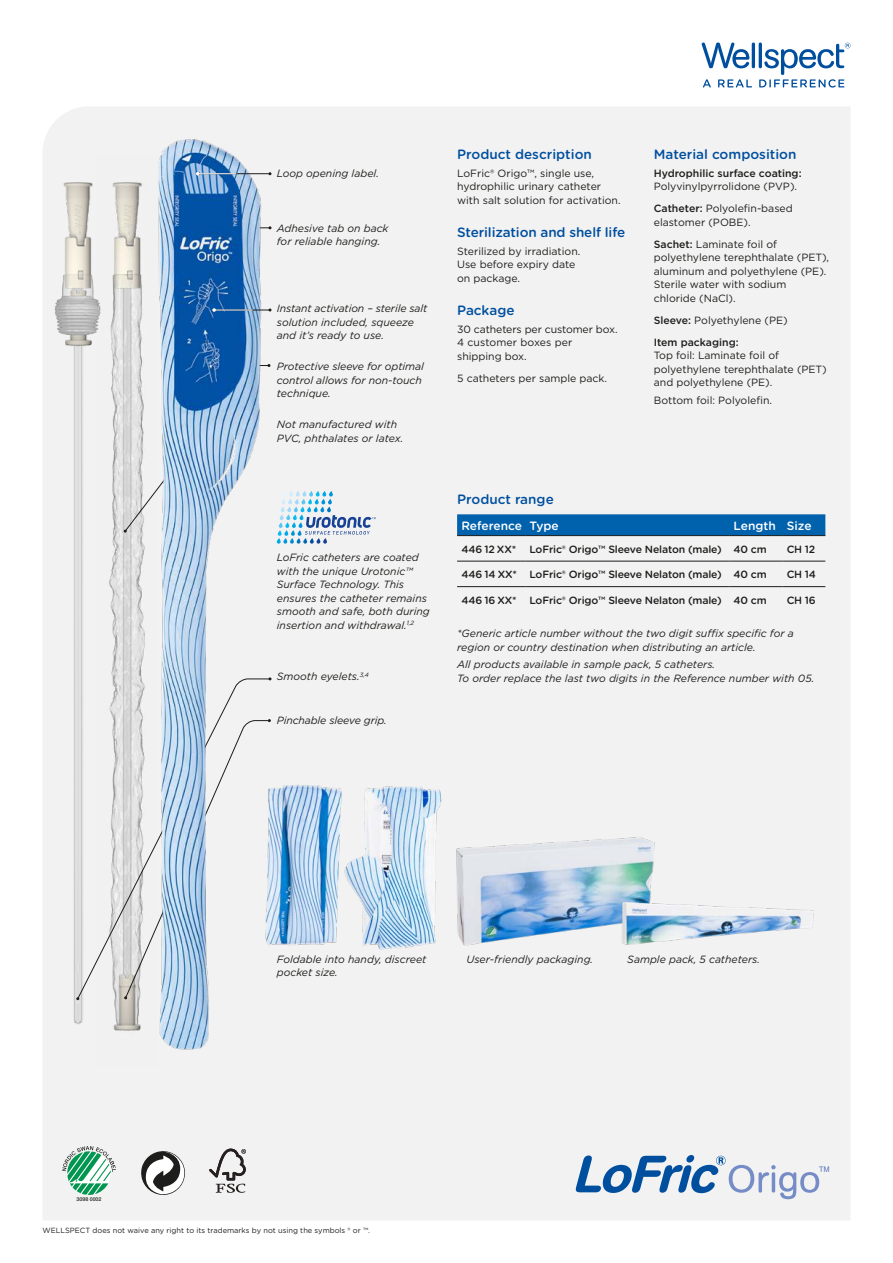
<style>
.page{position:relative;width:893px;height:1263px;background:#fff}
.page>*{position:absolute;margin:0;border:0;box-sizing:border-box;transform-origin:0 0}
.Product_sheet_-_subheader{font:500 13.5px "Gotham Rounded";color:#004f9f}
.Product_sheet_-_table_header{font:500 12px "Gotham Rounded";color:#fff}
.Product_sheet_-_features{font:italic 10.5px/13.5px "Gotham";color:#1d1d1b}
.Product_sheet_-_body_copy{font:10.5px/13.5px "Gotham";color:#1d1d1b}
.Product_sheet_-_table_body{font:500 10.5px "Gotham Rounded";letter-spacing:-.015em;color:#1d1d1b}
.Product_sheet_-_body_copy-2{font:500 10.5px/13.5px "Gotham";color:#1d1d1b}
.Italic{font:italic 10.5px "Gotham";color:#1d1d1b}
.t1{font:7.5px "Gotham Rounded";color:#1d1d1b}
.t2{font:500 5.25px "Helvetica Neue LT Std";color:#1d1d1b}
.s1{font-weight:400}
.s2{font-weight:500}
</style>
<div class="page">
<div style="left:43px;top:107px;width:807px;height:1113px;background:#f2f2f2"></div>
<img style="left:110px;top:155px;width:47px;height:911px">
<img style="left:49px;top:155px;width:61px;height:911px">
<svg style="left:77px;top:678px;width:193px;height:321px"></svg>
<svg style="left:124px;top:719px;width:147px;height:280px"></svg>
<svg style="left:124px;top:364px;width:146px;height:169px"></svg>
<hr style="left:199px;top:228px;width:71px;height:1px;background:#1d1d1b">
<svg style="left:576px;top:1155px;width:253px;height:44px"></svg>
<img style="left:147px;top:137px;width:118px;height:915px">
<svg style="left:62px;top:1146px;width:54px;height:49px"></svg>
<svg style="left:141px;top:1151px;width:44px;height:44px"></svg>
<svg style="left:209px;top:1148px;width:37px;height:45px"></svg>
<svg style="left:702px;top:43px;width:148px;height:45px"></svg>
<img style="left:264px;top:782px;width:82px;height:165px">
<img style="left:341px;top:783px;width:103px;height:172px">
<hr style="left:199px;top:173px;width:71px;height:1px;background:#1d1d1b">
<hr style="left:198px;top:173px;width:38px;height:1px;background:#fff">
<svg style="left:196px;top:172px;width:4px;height:4px"></svg>
<img style="left:424px;top:804px;width:254px;height:160px">
<img style="left:615px;top:846px;width:204px;height:106px">
<hr style="left:214px;top:310px;width:56px;height:1px;background:#1d1d1b">
<hr style="left:214px;top:310px;width:39px;height:1px;background:#fff">
<svg style="left:212px;top:308px;width:4px;height:4px"></svg>
<div style="left:457px;top:514px;width:368px;height:21px;background:#0061ad"></div>
<hr style="left:457px;top:535px;width:68px;height:1px;background:#1d1d1b">
<hr style="left:525px;top:535px;width:204px;height:1px;background:#1d1d1b">
<hr style="left:729px;top:535px;width:53px;height:1px;background:#1d1d1b">
<hr style="left:782px;top:535px;width:43px;height:1px;background:#1d1d1b">
<hr style="left:457px;top:561px;width:68px;height:1px;background:#1d1d1b">
<hr style="left:525px;top:561px;width:204px;height:1px;background:#1d1d1b">
<hr style="left:729px;top:561px;width:53px;height:1px;background:#1d1d1b">
<hr style="left:782px;top:561px;width:43px;height:1px;background:#1d1d1b">
<hr style="left:457px;top:586px;width:68px;height:1px;background:#1d1d1b">
<hr style="left:525px;top:586px;width:204px;height:1px;background:#1d1d1b">
<hr style="left:729px;top:586px;width:53px;height:1px;background:#1d1d1b">
<hr style="left:782px;top:586px;width:43px;height:1px;background:#1d1d1b">
<svg style="left:277px;top:491px;width:99px;height:53px"></svg>
<p class="Product_sheet_-_features" style="left:277px;top:166px;width:104px">Loop opening label.</p>
<p class="Product_sheet_-_features" style="left:277px;top:221px;width:113px">Adhesive tab on back for reliable hanging.</p>
<p class="Product_sheet_-_features" style="left:277px;top:301px;width:152px">Instant activation – sterile salt solution included, squeeze and it’s ready to use.</p>
<p class="Product_sheet_-_features" style="left:277px;top:359px;width:149px">Protective sleeve for optimal control allows for non-touch technique.</p>
<p class="Product_sheet_-_features" style="left:277px;top:418px;width:128px">Not manufactured with<br>PVC, phthalates or latex.</p>
<p class="Product_sheet_-_features" style="left:277px;top:551px;width:154px">LoFric catheters are coated with the unique Urotonic™<br>Surface Technology. This ensures the catheter remains smooth and safe, both during insertion and withdrawal.<sup>1,2</sup></p>
<p class="Product_sheet_-_features" style="left:277px;top:670px;width:93px">Smooth eyelets.<sup>3,4</sup></p>
<p class="Product_sheet_-_features" style="left:277px;top:713px;width:111px">Pinchable sleeve grip.</p>
<p class="Product_sheet_-_subheader" style="left:457px;top:144px;width:136px">Product description</p>
<p class="Product_sheet_-_body_copy" style="left:457px;top:166px;width:165px">LoFric® Origo™, single use, hydrophilic urinary catheter with salt solution for activation.</p>
<p class="Product_sheet_-_subheader" style="left:457px;top:222px;width:170px">Sterilization and shelf life</p>
<p class="Product_sheet_-_body_copy" style="left:457px;top:244px;width:125px">Sterilized by irradiation.<br>Use before expiry date on package.</p>
<p class="Product_sheet_-_subheader" style="left:457px;top:300px;width:59px">Package</p>
<p class="Product_sheet_-_body_copy" style="left:457px;top:322px;width:162px">30 catheters per customer box.<br>4 customer boxes per shipping box.</p>
<p class="Product_sheet_-_body_copy" style="left:457px;top:371px;width:151px">5 catheters per sample pack.</p>
<p class="Product_sheet_-_subheader" style="left:654px;top:144px;width:144px">Material composition</p>
<p class="Product_sheet_-_body_copy-2" style="left:654px;top:166px;width:149px">Hydrophilic surface coating:<br><span class="s1">Polyvinylpyrrolidone (PVP).</span></p>
<p class="Product_sheet_-_body_copy" style="left:654px;top:201px;width:140px"><span class="s2">Catheter:</span> Polyolefin-based elastomer (POBE).</p>
<p class="Product_sheet_-_body_copy" style="left:654px;top:237px;width:177px"><span class="s2">Sachet:</span> Laminate foil of polyethylene terephthalate (PET), aluminum and polyethylene (PE).<br>Sterile water with sodium chloride (NaCl).</p>
<p class="Product_sheet_-_body_copy" style="left:654px;top:313px;width:135px"><span class="s2">Sleeve:</span> Polyethylene (PE)</p>
<p class="Product_sheet_-_body_copy" style="left:654px;top:335px;width:175px"><span class="s2">Item packaging:<br></span>Top foil: Laminate foil of polyethylene terephthalate (PET) and polyethylene (PE).</p>
<p class="Product_sheet_-_body_copy" style="left:654px;top:393px;width:120px">Bottom foil: Polyolefin.</p>
<p class="Product_sheet_-_subheader" style="left:457px;top:490px;width:98px">Product range</p>
<p class="Product_sheet_-_table_header" style="left:461px;top:517px;width:62px">Reference</p>
<p class="Product_sheet_-_table_header" style="left:529px;top:517px;width:31px">Type</p>
<p class="Product_sheet_-_table_header" style="left:733px;top:517px;width:44px">Length</p>
<p class="Product_sheet_-_table_header" style="left:787px;top:517px;width:26px">Size</p>
<p class="Product_sheet_-_table_body" style="left:461px;top:541px;width:56px">446 12 XX*</p>
<p class="Product_sheet_-_table_body" style="left:529px;top:541px;width:194px">LoFric® Origo™ Sleeve Nelaton (male)</p>
<p class="Product_sheet_-_table_body" style="left:733px;top:541px;width:35px">40 cm</p>
<p class="Product_sheet_-_table_body" style="left:787px;top:541px;width:30px">CH 12</p>
<p class="Product_sheet_-_table_body" style="left:461px;top:567px;width:57px">446 14 XX*</p>
<p class="Product_sheet_-_table_body" style="left:529px;top:567px;width:194px">LoFric® Origo™ Sleeve Nelaton (male)</p>
<p class="Product_sheet_-_table_body" style="left:733px;top:567px;width:35px">40 cm</p>
<p class="Product_sheet_-_table_body" style="left:787px;top:567px;width:31px">CH 14</p>
<p class="Product_sheet_-_table_body" style="left:461px;top:592px;width:57px">446 16 XX*</p>
<p class="Product_sheet_-_table_body" style="left:529px;top:592px;width:194px">LoFric® Origo™ Sleeve Nelaton (male)</p>
<p class="Product_sheet_-_table_body" style="left:733px;top:592px;width:35px">40 cm</p>
<p class="Product_sheet_-_table_body" style="left:787px;top:592px;width:31px">CH 16</p>
<p class="Product_sheet_-_features" style="left:457px;top:626px;width:338px">*Generic article number without the two digit suffix specific for a region or country destination when distributing an article.</p>
<p class="Product_sheet_-_features" style="left:457px;top:658px;width:359px">All products available in sample pack, 5 catheters.<br>To order replace the last two digits in the Reference number with 05.</p>
<p class="Product_sheet_-_features" style="left:277px;top:952px;width:151px">Foldable into handy, discreet pocket size.</p>
<p class="Product_sheet_-_features" style="left:466px;top:952px;width:128px">User-friendly packaging.</p>
<p class="Italic" style="left:627px;top:952px;width:134px">Sample pack, 5 catheters.</p>
<p class="t2" style="left:77px;top:1196px;width:26px">3098 0002</p>
<p class="t1" style="left:43px;top:1225px;width:329px">WELLSPECT does not waive any right to its trademarks by not using the symbols ® or ™.</p>
</div>
